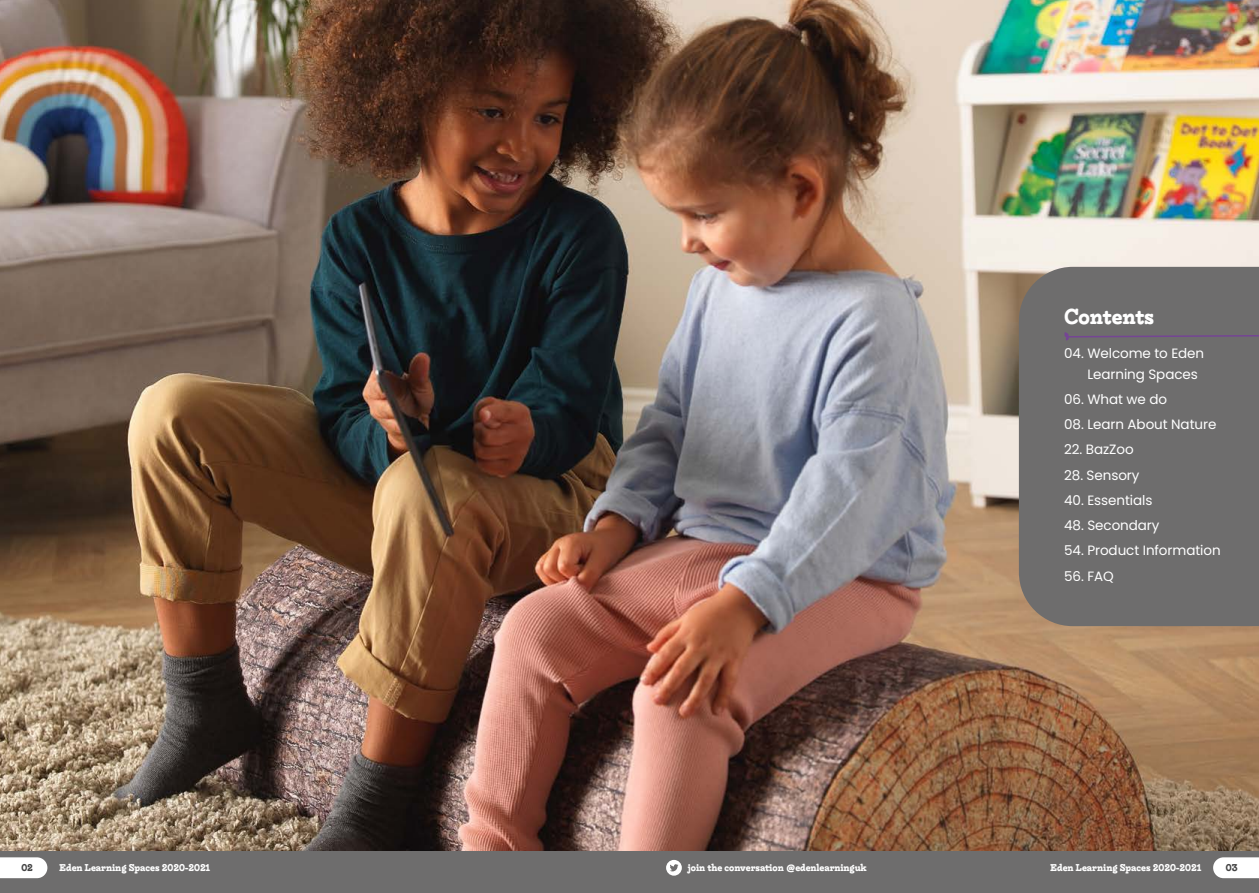
<style>
.page{position:relative;width:1259px;height:893px;background:#fff}
.page>*{position:absolute;margin:0;border:0;box-sizing:border-box;transform-origin:0 0}
.t1{font:700 21px "Liebe Ruth";letter-spacing:-.005em;color:#fff}
.t2{font:13.5px/21px "Poppins";letter-spacing:-.005em;color:#fff}
.t3{font:700 9.6px "Liebe Ruth";color:#fff}
.t4{font:700 9.6px "Liebe Ruth";color:#444}
</style>
<div class="page">
<div style="left:0;top:850px;width:1259px;height:43px;background:#6e6d6d"></div>
<svg style="left:0;top:857px;width:47px;height:21px"></svg>
<svg style="left:1213px;top:857px;width:46px;height:21px"></svg>
<svg style="left:666px;top:860px;width:16px;height:16px"></svg>
<img style="left:0;top:0;width:1259px;height:850px">
<div style="left:1019px;top:267px;width:240px;height:359px;background:#6e6d6d"></div>
<svg style="left:1064px;top:332px;width:195px;height:9px;background:#6f6573"></svg>
<h1 class="t1" style="left:1064px;top:304px;width:92px">Contents</h1>
<p class="t2" style="left:1087px;top:342px;width:118px;text-indent:-23px">04. Welcome to Eden<br>Learning Spaces</p>
<p class="t2" style="left:1064px;top:389px;width:104px">06. What we do</p>
<p class="t2" style="left:1064px;top:414px;width:154px">08. Learn About Nature</p>
<p class="t2" style="left:1064px;top:439px;width:71px">22. BazZoo</p>
<p class="t2" style="left:1064px;top:464px;width:77px">28. Sensory</p>
<p class="t2" style="left:1064px;top:490px;width:90px">40. Essentials</p>
<p class="t2" style="left:1064px;top:515px;width:97px">48. Secondary</p>
<p class="t2" style="left:1064px;top:540px;width:158px">54. Product Information</p>
<p class="t2" style="left:1064px;top:565px;width:51px">56. FAQ</p>
<p class="t4" style="left:21px;top:862px;width:13px">02</p>
<p class="t3" style="left:59px;top:862px;width:152px">Eden Learning Spaces 2020-2021</p>
<p class="t3" style="left:688px;top:862px;width:180px">join the conversation @edenlearninguk</p>
<p class="t3" style="left:1050px;top:862px;width:152px">Eden Learning Spaces 2020-2021</p>
<p class="t4" style="left:1225px;top:862px;width:13px">03</p>
</div>
